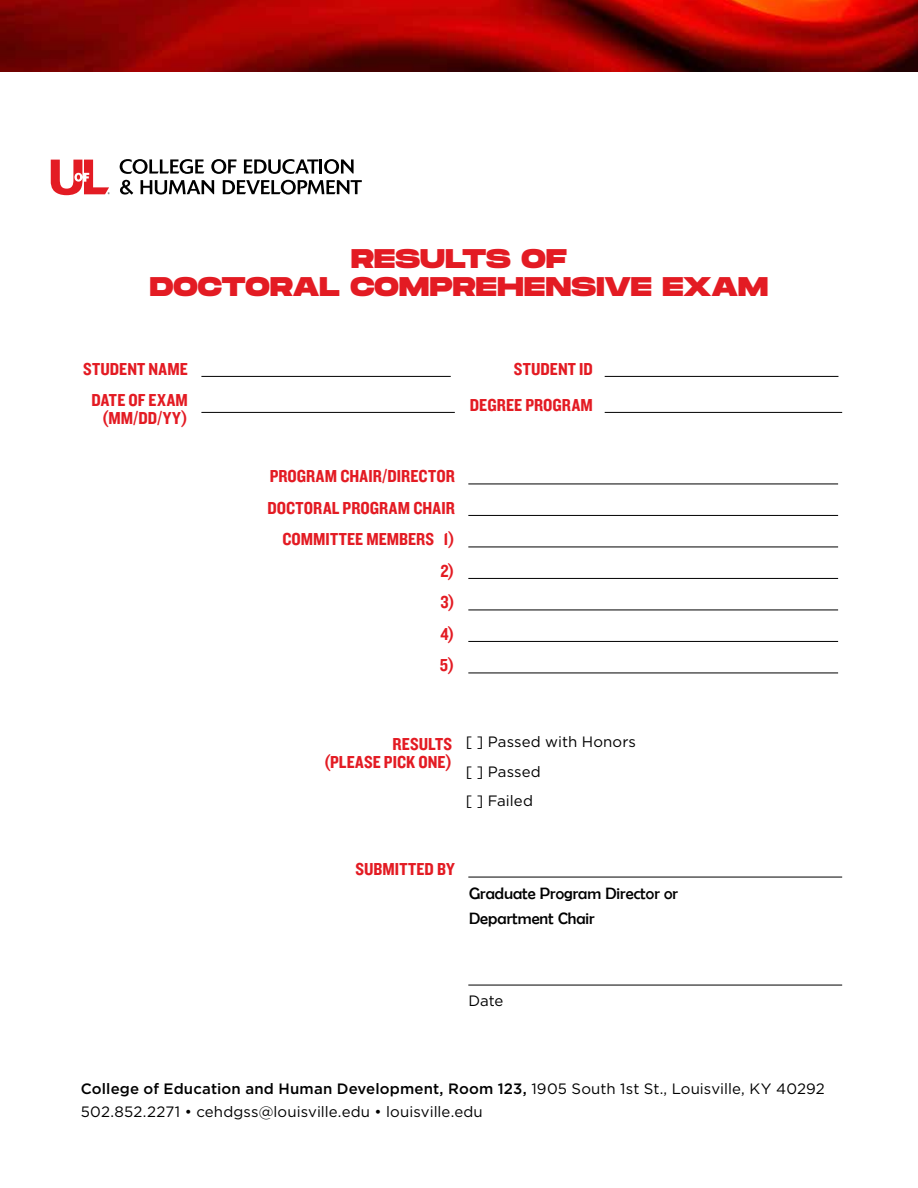
<style>
.page{position:relative;width:918px;height:1188px;background:#fff}
.page>*{position:absolute;margin:0;border:0;box-sizing:border-box;transform-origin:0 0}
.t1{font:800 27px/28.5px "Monument Extended";color:#e31b23;text-align:center}
.t2{font:18px/31.5px "Knockout 50 Welterweight";letter-spacing:.005em;color:#e31b23;text-align:right}
.t3{font:16.5px/24.8px "Berlin Sans FB";color:#000}
.t4{font:15px/29.2px "Gotham";letter-spacing:.005em;color:#000}
.s1{font-weight:500}
</style>
<div class="page">
<img style="left:0;top:0;width:918px;height:71px">
<hr style="left:468px;top:483px;width:370px;height:1px;background:#000">
<hr style="left:468px;top:515px;width:370px;height:1px;background:#000">
<hr style="left:468px;top:546px;width:370px;height:1px;background:#000">
<hr style="left:468px;top:578px;width:370px;height:1px;background:#000">
<hr style="left:468px;top:609px;width:370px;height:1px;background:#000">
<hr style="left:468px;top:641px;width:370px;height:1px;background:#000">
<hr style="left:468px;top:672px;width:370px;height:1px;background:#000">
<hr style="left:468px;top:877px;width:374px;height:1px;background:#000">
<hr style="left:468px;top:985px;width:374px;height:1px;background:#000">
<hr style="left:201px;top:376px;width:250px;height:1px;background:#000">
<hr style="left:201px;top:412px;width:254px;height:1px;background:#000">
<hr style="left:605px;top:376px;width:233px;height:1px;background:#000">
<hr style="left:605px;top:412px;width:237px;height:1px;background:#000">
<svg style="left:51px;top:160px;width:59px;height:35px"></svg>
<svg style="left:120px;top:159px;width:84px;height:15px"></svg>
<svg style="left:211px;top:159px;width:26px;height:15px"></svg>
<svg style="left:244px;top:159px;width:110px;height:15px"></svg>
<svg style="left:120px;top:180px;width:13px;height:15px"></svg>
<svg style="left:141px;top:180px;width:73px;height:15px"></svg>
<svg style="left:223px;top:180px;width:139px;height:15px"></svg>
<h1 class="t1" style="left:150px;top:243px;width:620px">RESULTS OF<br>DOCTORAL COMPREHENSIVE EXAM</h1>
<p class="t2" style="left:83px;top:352px;width:106px;text-align:center">STUDENT NAME<br>DATE OF EXAM</p>
<p class="t2" style="left:102px;top:402px;width:88px">(MM/DD/YY)</p>
<p class="t2" style="left:470px;top:350px;width:124px;line-height:36px">STUDENT ID<br>DEGREE PROGRAM</p>
<p class="t2" style="left:267px;top:460px;width:189px">PROGRAM CHAIR/DIRECTOR<br>DOCTORAL PROGRAM CHAIR<br>COMMITTEE MEMBERS 1)<br>2)<br>3)<br>4)<br>5)</p>
<p class="t2" style="left:324px;top:734px;width:130px;line-height:18px">RESULTS<br>(PLEASE PICK ONE)</p>
<p class="t4" style="left:466px;top:727px;width:172px">[ ] Passed with Honors [ ] Passed<br>[ ] Failed</p>
<p class="t2" style="left:355px;top:853px;width:101px">SUBMITTED BY</p>
<p class="t3" style="left:469px;top:881px;width:210px">Graduate Program Director or<br>Department Chair</p>
<p class="t4" style="left:468px;top:986px;width:37px">Date</p>
<p class="t4" style="left:81px;top:1077px;width:746px;line-height:22.5px"><span class="s1">College of Education and Human Development, Room 123,</span> 1905 South 1st St., Louisville, KY 40292<br>502.852.2271 • cehdgss@louisville.edu • louisville.edu</p>
</div>
